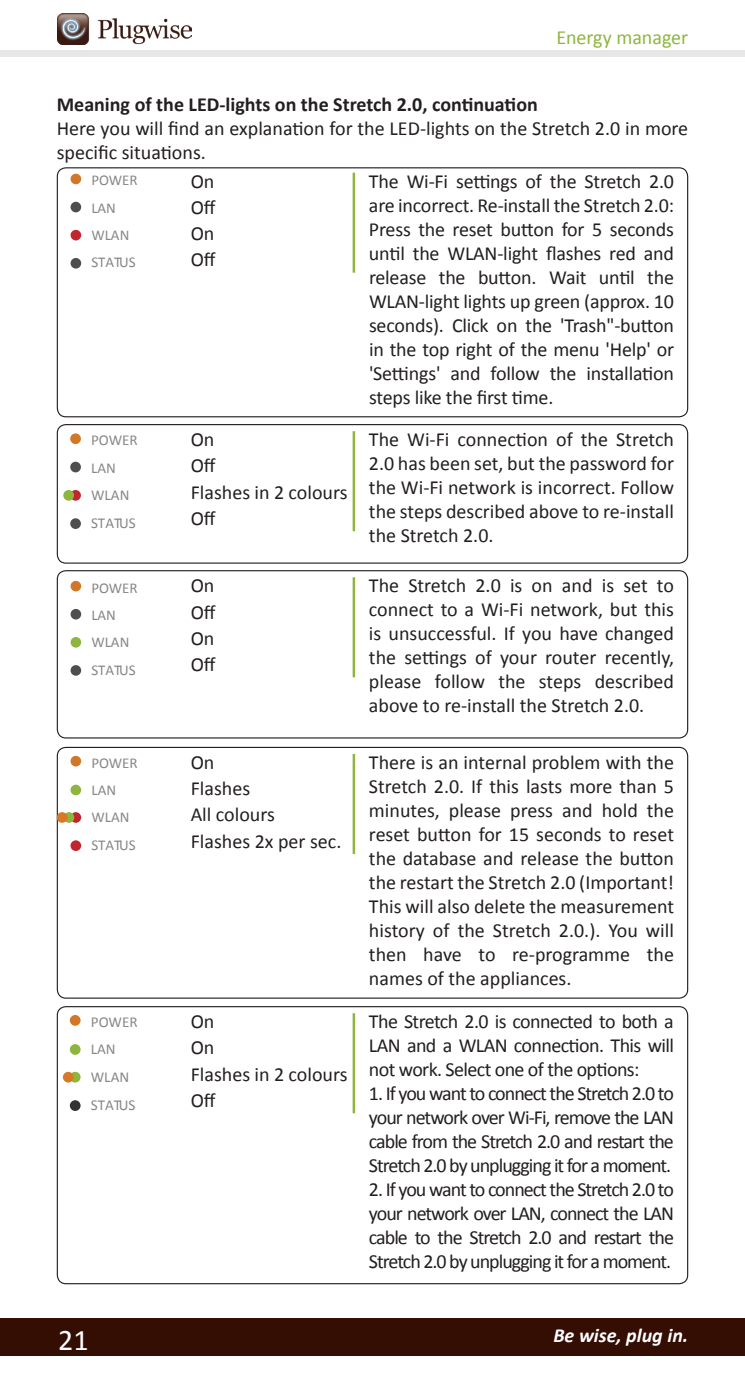
<style>
.page{position:relative;width:745px;height:1375px;background:#fff}
.page>*{position:absolute;margin:0;border:0;box-sizing:border-box;transform-origin:0 0}
.t1{font:30px "Calibri";color:#fff}
.t2{font:20px/24px "Calibri";letter-spacing:-.01em;color:#231f20;text-align:justify}
.t3{font:700 20px "Calibri";color:#231f20}
.t4{font:italic 700 20px "Calibri";color:#fff}
.t5{font:20px "Calibri";color:#8eb63e}
.t6{font:15.25px/27.8px "Calibri";color:#888786}
.t7{font:15px/27.2px "Calibri";color:#888786}
</style>
<div class="page">
<div style="left:0;top:1317px;width:744px;height:38px;background:#340d03"></div>
<div style="left:0;top:50px;width:744px;height:7px;background:#e6e7e6"></div>
<img style="left:58px;top:13px;width:133px;height:32px">
<div style="left:57px;top:167px;width:630px;height:250px;border:1px solid #231f20;border-radius:9px"></div>
<hr style="left:352px;top:173px;width:3px;height:100px;background:#8eb63e">
<div style="left:57px;top:424px;width:630px;height:140px;border:1px solid #231f20;border-radius:9px"></div>
<hr style="left:352px;top:431px;width:3px;height:100px;background:#8eb63e">
<div style="left:57px;top:570px;width:630px;height:168px;border:1px solid #231f20;border-radius:9px"></div>
<hr style="left:352px;top:577px;width:3px;height:100px;background:#8eb63e">
<div style="left:57px;top:747px;width:630px;height:252px;border:1px solid #231f20;border-radius:9px"></div>
<hr style="left:352px;top:754px;width:3px;height:100px;background:#8eb63e">
<div style="left:70px;top:581px;width:11px;height:10px;background:#d27728;border-radius:50%"></div>
<div style="left:70px;top:609px;width:11px;height:10px;background:#4e4e4c;border-radius:50%"></div>
<div style="left:70px;top:637px;width:11px;height:11px;background:#8eb63e;border-radius:50%"></div>
<div style="left:70px;top:665px;width:11px;height:11px;background:#4e4e4c;border-radius:50%"></div>
<div style="left:57px;top:1006px;width:630px;height:278px;border:1px solid #231f20;border-radius:9px"></div>
<hr style="left:352px;top:1013px;width:3px;height:100px;background:#8eb63e">
<div style="left:70px;top:174px;width:11px;height:10px;background:#d27728;border-radius:50%"></div>
<div style="left:70px;top:202px;width:11px;height:10px;background:#4e4e4c;border-radius:50%"></div>
<div style="left:70px;top:230px;width:11px;height:10px;background:#c2252d;border-radius:50%"></div>
<div style="left:70px;top:258px;width:11px;height:11px;background:#4e4e4c;border-radius:50%"></div>
<div style="left:70px;top:433px;width:11px;height:11px;background:#d27728;border-radius:50%"></div>
<div style="left:70px;top:462px;width:11px;height:10px;background:#4e4e4c;border-radius:50%"></div>
<div style="left:70px;top:490px;width:11px;height:11px;background:#c2252d;border-radius:50%"></div>
<div style="left:63px;top:490px;width:11px;height:11px;background:#8eb63e;border-radius:50%"></div>
<div style="left:70px;top:518px;width:11px;height:11px;background:#4e4e4c;border-radius:50%"></div>
<div style="left:70px;top:1015px;width:10px;height:11px;background:#d27728;border-radius:50%"></div>
<div style="left:70px;top:1072px;width:10px;height:10px;background:#8eb63e;border-radius:50%"></div>
<div style="left:63px;top:1072px;width:11px;height:10px;background:#d67929;border-radius:50%"></div>
<div style="left:70px;top:1044px;width:10px;height:11px;background:#8eb63e;border-radius:50%"></div>
<div style="left:70px;top:1100px;width:10px;height:11px;background:#323332;border-radius:50%"></div>
<div style="left:70px;top:756px;width:11px;height:10px;background:#d27728;border-radius:50%"></div>
<div style="left:70px;top:812px;width:11px;height:11px;background:#c2252d;border-radius:50%"></div>
<div style="left:64px;top:812px;width:10px;height:11px;background:#8eb63e;border-radius:50%"></div>
<div style="left:57px;top:812px;width:10px;height:11px;background:#d67929;border-radius:50%"></div>
<div style="left:70px;top:785px;width:11px;height:10px;background:#8eb63e;border-radius:50%"></div>
<div style="left:70px;top:840px;width:11px;height:11px;background:#c2252d;border-radius:50%"></div>
<p class="t5" style="left:556px;top:25px;width:133px">Energy manager</p>
<p class="t3" style="left:57px;top:91px;width:482px">Meaning of the LED-lights on the Stretch 2.0, continuation</p>
<p class="t2" style="left:57px;top:116px;width:632px">Here you will find an explanation for the LED-lights on the Stretch 2.0 in more specific situations.</p>
<p class="t7" style="left:91px;top:167px;width:48px">POWER<br>LAN<br>WLAN<br>STATUS</p>
<p class="t7" style="left:91px;top:426px;width:48px">POWER<br>LAN<br>WLAN<br>STATUS</p>
<p class="t7" style="left:91px;top:574px;width:48px">POWER<br>LAN<br>WLAN<br>STATUS</p>
<p class="t7" style="left:91px;top:749px;width:48px">POWER<br>LAN<br>WLAN<br>STATUS</p>
<p class="t6" style="left:91px;top:1008px;width:48px">POWER<br>LAN<br>WLAN<br>STATUS</p>
<h1 class="t1" style="left:58px;top:1321px;width:32px">21</h1>
<p class="t2" style="left:190px;top:168px;width:27px;line-height:26.2px">On Off On Off</p>
<p class="t2" style="left:369px;top:169px;width:306px">The Wi-Fi settings of the Stretch 2.0 are incorrect. Re-install the Stretch 2.0:<br>Press the reset button for 5 seconds until the WLAN-light flashes red and release the button. Wait until the WLAN-light lights up green (approx. 10 seconds). Click on the 'Trash"-button in the top right of the menu 'Help' or 'Settings' and follow the installation steps like the first time.</p>
<p class="t2" style="left:190px;top:426px;width:158px;line-height:26.2px;text-align:left">On<br>Off<br>Flashes in 2 colours<br>Off</p>
<p class="t2" style="left:369px;top:428px;width:306px">The Wi-Fi connection of the Stretch 2.0 has been set, but the password for the Wi-Fi network is incorrect. Follow the steps described above to re-install the Stretch 2.0.</p>
<p class="t2" style="left:190px;top:573px;width:27px;line-height:26.2px">On Off On Off</p>
<p class="t2" style="left:369px;top:574px;width:306px">The Stretch 2.0 is on and is set to connect to a Wi-Fi network, but this is unsuccessful. If you have changed the settings of your router recently, please follow the steps described above to re-install the Stretch 2.0.</p>
<p class="t2" style="left:190px;top:749px;width:152px;line-height:26.2px;text-align:left">On<br>Flashes<br>All colours<br>Flashes 2x per sec.</p>
<p class="t2" style="left:369px;top:750px;width:306px">There is an internal problem with the Stretch 2.0. If this lasts more than 5 minutes, please press and hold the reset button for 15 seconds to reset the database and release the button the restart the Stretch 2.0 (Important!<br>This will also delete the measurement history of the Stretch 2.0.). You will then have to re-programme the names of the appliances.</p>
<p class="t2" style="left:190px;top:1008px;width:158px;line-height:26.2px;text-align:left">On<br>On<br>Flashes in 2 colours<br>Off</p>
<p class="t2" style="left:369px;top:1009px;width:306px">The Stretch 2.0 is connected to both a LAN and a WLAN connection. This will not work. Select one of the options:</p>
<p class="t2" style="left:369px;top:1081px;width:306px">1. If you want to connect the Stretch 2.0 to your network over Wi-Fi, remove the LAN cable from the Stretch 2.0 and restart the Stretch 2.0 by unplugging it for a moment.</p>
<p class="t2" style="left:369px;top:1177px;width:306px">2. If you want to connect the Stretch 2.0 to your network over LAN, connect the LAN cable to the Stretch 2.0 and restart the Stretch 2.0 by unplugging it for a moment.</p>
<p class="t4" style="left:553px;top:1323px;width:136px">Be wise, plug in.</p>
</div>
